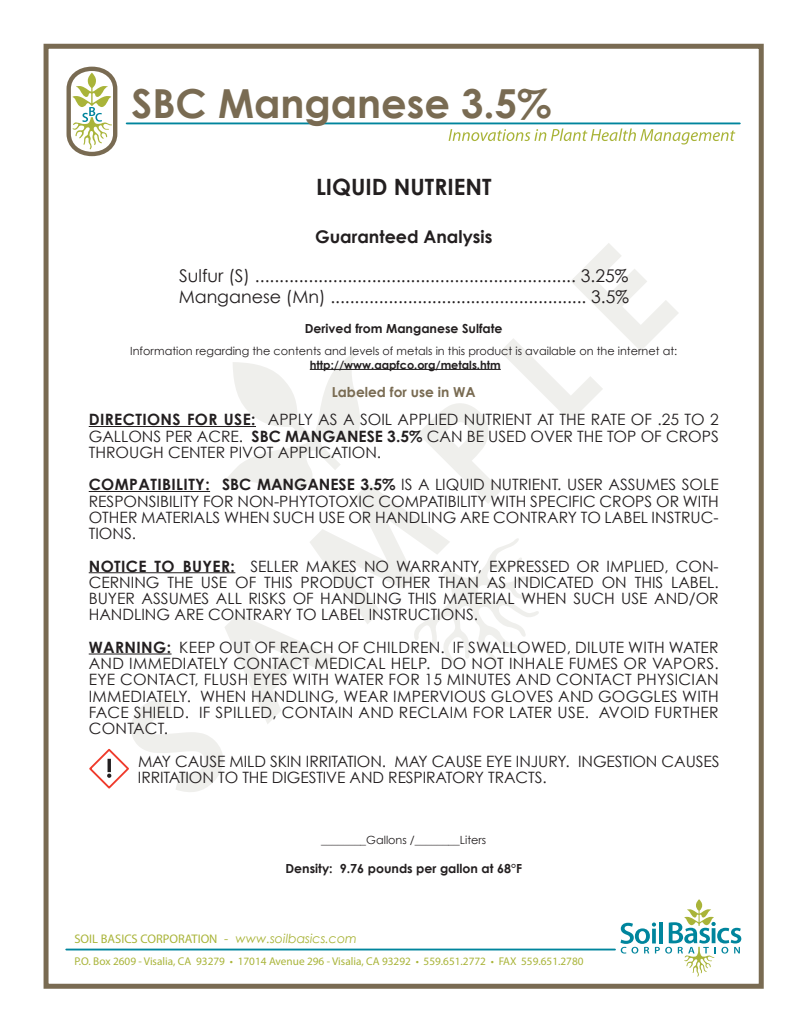
<style>
.page{position:relative;width:810px;height:1035px;background:#fff}
.page>*{position:absolute;margin:0;border:0;box-sizing:border-box;transform-origin:0 0}
.t1{font:700 40px "Century Gothic";color:#796b52}
.t2{font:700 22.5px "Century Gothic";color:#231f20}
.t3{font:17.5px/21px "Century Gothic";color:#231f20}
.t4{font:700 17.5px "Century Gothic";color:#231f20}
.t5{font:15.62px/16.2px "Century Gothic";color:#231f20;text-align:justify}
.t6{font:700 13.75px "Century Gothic";color:#796b52}
.t7{font:700 12.5px "Century Gothic";color:#231f20}
.t8{font:12.5px "Myriad Pro";color:#a9b439}
.t9{font:11.25px "Century Gothic";color:#231f20}
.t10{font:11.25px "Myriad Pro";color:#a9b439}
.t11{font:700 11.25px "Century Gothic";color:#231f20}
.s1{font-weight:700}
.s2{font-family:"Century Gothic";font-style:italic}
</style>
<div class="page">
<svg style="left:66px;top:66px;width:52px;height:91px"></svg>
<div style="left:44px;top:44px;width:720px;height:945px;border:5px solid #796b52"></div>
<hr style="left:66px;top:949px;width:549px;height:1px;background:#00859d">
<svg style="left:449px;top:128px;width:286px;height:17px"></svg>
<hr style="left:127px;top:122px;width:613px;height:2px;background:#00859d">
<svg style="left:620px;top:899px;width:121px;height:78px"></svg>
<svg style="left:88px;top:243px;width:590px;height:549px"></svg>
<h1 class="t1" style="left:132px;top:73px;width:422px">SBC Manganese 3.5%</h1>
<h2 class="t2" style="left:316px;top:169px;width:177px">LIQUID NUTRIENT</h2>
<p class="t4" style="left:315px;top:223px;width:179px">Guaranteed Analysis</p>
<p class="t3" style="left:179px;top:265px;width:452px">Sulfur (S) .................................................................. 3.25%<br>Manganese (Mn) ..................................................... 3.5%</p>
<p class="t7" style="left:305px;top:319px;width:199px">Derived from Manganese Sulfate</p>
<p class="t9" style="left:130px;top:343px;width:549px">Information regarding the contents and levels of metals in this product is available on the internet at:</p>
<p class="t11" style="left:310px;top:356px;width:193px">http://www.aapfco.org/metals.htm</p>
<p class="t6" style="left:332px;top:382px;width:145px">Labeled for use in WA</p>
<p class="t5" style="left:89px;top:411px;width:632px"><span class="s1">DIRECTIONS FOR USE:</span> APPLY AS A SOIL APPLIED NUTRIENT AT THE RATE OF .25 TO 2<br>GALLONS PER ACRE. <span class="s1">SBC MANGANESE 3.5%</span> CAN BE USED OVER THE TOP OF CROPS THROUGH CENTER PIVOT APPLICATION.</p>
<p class="t5" style="left:89px;top:476px;width:632px"><span class="s1">COMPATIBILITY: SBC MANGANESE 3.5%</span> IS A LIQUID NUTRIENT. USER ASSUMES SOLE RESPONSIBILITY FOR NON-PHYTOTOXIC COMPATIBILITY WITH SPECIFIC CROPS OR WITH OTHER MATERIALS WHEN SUCH USE OR HANDLING ARE CONTRARY TO LABEL INSTRUC-TIONS.</p>
<p class="t5" style="left:89px;top:558px;width:632px"><span class="s1">NOTICE TO BUYER:</span> SELLER MAKES NO WARRANTY, EXPRESSED OR IMPLIED, CON-CERNING THE USE OF THIS PRODUCT OTHER THAN AS INDICATED ON THIS LABEL.<br>BUYER ASSUMES ALL RISKS OF HANDLING THIS MATERIAL WHEN SUCH USE AND/OR HANDLING ARE CONTRARY TO LABEL INSTRUCTIONS.</p>
<p class="t5" style="left:89px;top:639px;width:632px"><span class="s1">WARNING:</span> KEEP OUT OF REACH OF CHILDREN. IF SWALLOWED, DILUTE WITH WATER AND IMMEDIATELY CONTACT MEDICAL HELP. DO NOT INHALE FUMES OR VAPORS.<br>EYE CONTACT, FLUSH EYES WITH WATER FOR 15 MINUTES AND CONTACT PHYSICIAN IMMEDIATELY. WHEN HANDLING, WEAR IMPERVIOUS GLOVES AND GOGGLES WITH FACE SHIELD. IF SPILLED, CONTAIN AND RECLAIM FOR LATER USE. AVOID FURTHER CONTACT.</p>
<p class="t5" style="left:138px;top:753px;width:583px">MAY CAUSE MILD SKIN IRRITATION. MAY CAUSE EYE INJURY. INGESTION CAUSES<br>IRRITATION TO THE DIGESTIVE AND RESPIRATORY TRACTS.</p>
<p class="t9" style="left:321px;top:832px;width:166px">________Gallons /________Liters</p>
<p class="t7" style="left:286px;top:859px;width:238px">Density: 9.76 pounds per gallon at 68°F</p>
<p class="t8" style="left:74px;top:931px;width:284px">SOIL BASICS CORPORATION <span class="s2">- www.soilbasics.com</span></p>
<p class="t10" style="left:74px;top:954px;width:511px">P.O. Box 2609 - Visalia, CA 93279 • 17014 Avenue 296 - Visalia, CA 93292 • 559.651.2772 • FAX 559.651.2780</p>
</div>
